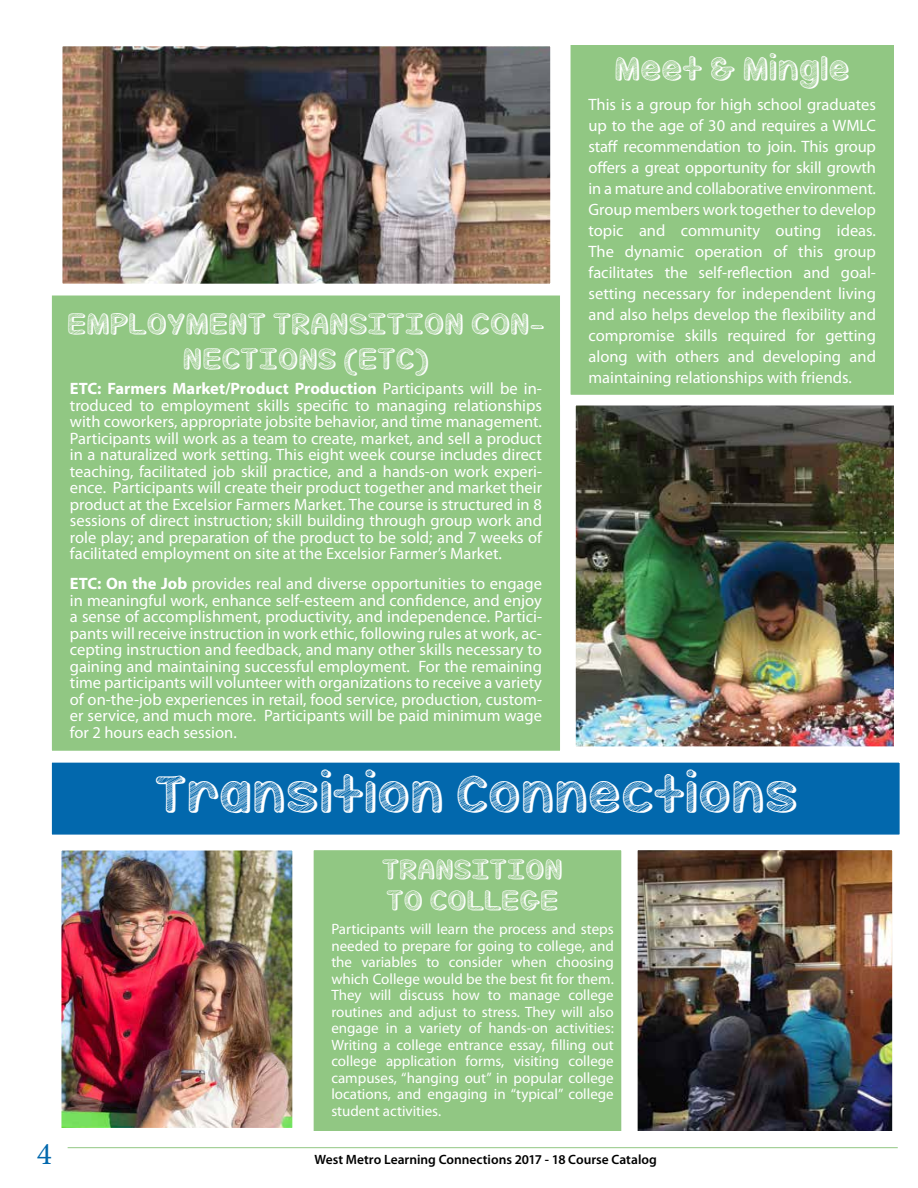
<style>
.page{position:relative;width:918px;height:1188px;background:#fff}
.page>*{position:absolute;margin:0;border:0;box-sizing:border-box;transform-origin:0 0}
.t1{font:49.5px "Mf Sippin On Sunshine";color:#fff}
.t2{font:31.5px "Mf Sippin On Sunshine";color:#fff}
.t3{font:31.5px "Minion Pro";color:#0268ad}
.t4{font:28.5px/34.5px "Mf Sippin On Sunshine";color:#fff;text-align:center}
.t5{font:27px/31.5px "Mf Sippin On Sunshine";color:#fff}
.t6{font:16.5px/16.5px "Myriad Pro";color:#fff;text-align:justify}
.t7{font:15px/16.5px "Myriad Pro";color:#fff;text-align:justify}
.t8{font:600 13.5px "Myriad Pro";color:#000}
.s1{font-weight:700}
</style>
<div class="page">
<img style="left:576px;top:406px;width:317px;height:340px">
<div style="left:565px;top:395px;width:339px;height:362px;border:10px solid #fff"></div>
<div style="left:47px;top:288px;width:518px;height:468px;background:#91c783"></div>
<div style="left:41px;top:283px;width:530px;height:478px;border:10px solid #fff"></div>
<div style="left:47px;top:757px;width:858px;height:83px;background:#0268ad"></div>
<div style="left:41px;top:752px;width:869px;height:93px;border:10px solid #fff"></div>
<img style="left:63px;top:852px;width:228px;height:275px">
<div style="left:51px;top:840px;width:252px;height:299px;border:11px solid #fff"></div>
<div style="left:303px;top:840px;width:329px;height:302px;background:#91c783;border:10px solid #fff"></div>
<div style="left:565px;top:40px;width:334px;height:360px;background:#91c783"></div>
<div style="left:560px;top:34px;width:344px;height:371px;border:10px solid #fff"></div>
<img style="left:64px;top:48px;width:485px;height:235px">
<div style="left:51px;top:35px;width:511px;height:261px;border:12px solid #fff"></div>
<img style="left:638px;top:851px;width:254px;height:280px">
<div style="left:627px;top:840px;width:276px;height:302px;border:10px solid #fff"></div>
<hr style="left:68px;top:1147px;width:830px;height:1px;background:#91c783">
<h2 class="t2" style="left:615px;top:46px;width:237px">Meet &amp; Mingle</h2>
<p class="t6" style="left:589px;top:93px;width:289px;line-height:21px">This is a group for high school graduates up to the age of 30 and requires a WMLC staff recommendation to join. This group offers a great opportunity for skill growth in a mature and collaborative environment.<br>Group members work together to develop topic and community outing ideas.<br>The dynamic operation of this group facilitates the self-reflection and goal&shy;setting necessary for independent living and also helps develop the flexibility and compromise skills required for getting along with others and developing and maintaining relationships with friends.</p>
<h3 class="t4" style="left:67px;top:307px;width:479px">EMPLOYMENT TRANSITION CON-<br>NECTIONS (ETC)</h3>
<p class="t6" style="left:70px;top:380px;width:474px"><span class="s1">ETC: Farmers Market/Product Production</span> Participants will be in&shy;troduced to employment skills specific to managing relationships with coworkers, appropriate jobsite behavior, and time management.<br>Participants will work as a team to create, market, and sell a product in a naturalized work setting. This eight week course includes direct teaching, facilitated job skill practice, and a hands-on work experi&shy;ence. Participants will create their product together and market their product at the Excelsior Farmers Market. The course is structured in 8 sessions of direct instruction; skill building through group work and role play; and preparation of the product to be sold; and 7 weeks of facilitated employment on site at the Excelsior Farmer’s Market.</p>
<p class="t6" style="left:70px;top:575px;width:474px"><span class="s1">ETC: On the Job</span> provides real and diverse opportunities to engage in meaningful work, enhance self-esteem and confidence, and enjoy a sense of accomplishment, productivity, and independence. Partici&shy;pants will receive instruction in work ethic, following rules at work, ac&shy;cepting instruction and feedback, and many other skills necessary to gaining and maintaining successful employment. For the remaining time participants will volunteer with organizations to receive a variety of on-the-job experiences in retail, food service, production, custom&shy;er service, and much more. Participants will be paid minimum wage for 2 hours each session.</p>
<h1 class="t1" style="left:155px;top:759px;width:645px">Transition Connections</h1>
<h3 class="t5" style="left:382px;top:854px;width:182px">TRANSITION<br>TO COLLEGE</h3>
<p class="t7" style="left:331px;top:921px;width:284px">Participants will learn the process and steps needed to prepare for going to college, and the variables to consider when choosing which College would be the best fit for them.<br>They will discuss how to manage college routines and adjust to stress. They will also engage in a variety of hands-on activities:<br>Writing a college entrance essay, filling out college application forms, visiting college campuses, “hanging out” in popular college locations, and engaging in “typical” college student activities.</p>
<h2 class="t3" style="left:37px;top:1133px;width:17px">4</h2>
<p class="t8" style="left:314px;top:1151px;width:344px">West Metro Learning Connections 2017 - 18 Course Catalog</p>
</div>
